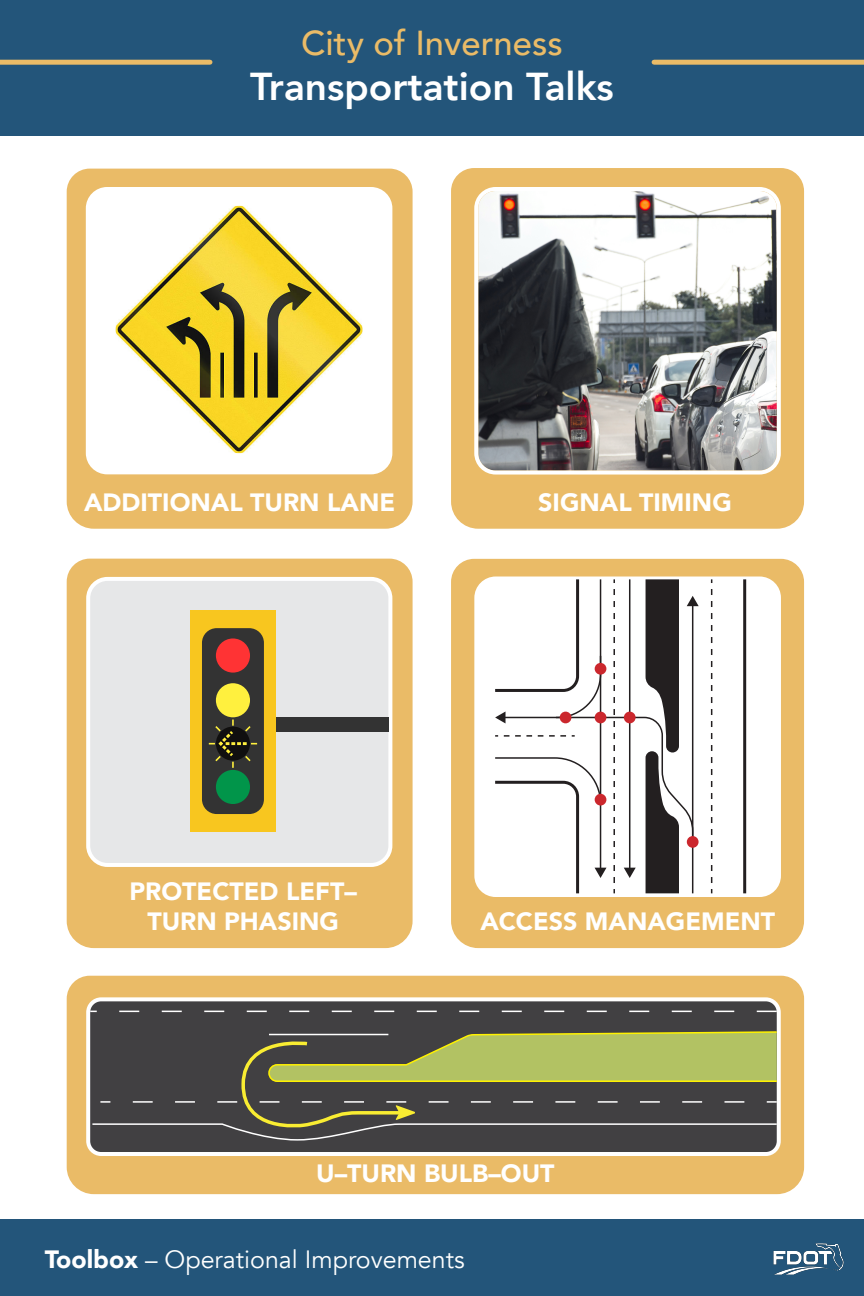
<style>
.page{position:relative;width:864px;height:1296px;background:#fff}
.page>*{position:absolute;margin:0;border:0;box-sizing:border-box;transform-origin:0 0}
.t1{font:800 38.8px "Avenir";color:#fff}
.t2{font:500 34.6px "Avenir";color:#eabb67}
.t3{font:900 25px/30px "Avenir";color:#fff;text-align:center}
.t4{font:25px "Avenir";color:#fff}
.s1{font-weight:900}
</style>
<div class="page">
<div style="left:451px;top:559px;width:353px;height:389px;background:#eabb67"></div>
<div style="left:67px;top:976px;width:737px;height:218px;background:#eabb67"></div>
<div style="left:451px;top:168px;width:353px;height:361px;background:#eabb67"></div>
<div style="left:67px;top:169px;width:346px;height:360px;background:#eabb67"></div>
<div style="left:67px;top:559px;width:346px;height:389px;background:#eabb67"></div>
<svg style="left:474px;top:577px;width:307px;height:320px"></svg>
<hr style="left:743px;top:579px;width:3px;height:314px;background:#231f20">
<svg style="left:711px;top:579px;width:1px;height:314px"></svg>
<svg style="left:492px;top:579px;width:207px;height:314px"></svg>
<div style="left:595px;top:663px;width:11px;height:12px;background:#cb272d;border-radius:50%"></div>
<div style="left:595px;top:712px;width:11px;height:11px;background:#cb272d;border-radius:50%"></div>
<div style="left:595px;top:794px;width:11px;height:12px;background:#cb272d;border-radius:50%"></div>
<div style="left:687px;top:836px;width:12px;height:12px;background:#cb272d;border-radius:50%"></div>
<div style="left:560px;top:712px;width:11px;height:11px;background:#cb272d;border-radius:50%"></div>
<div style="left:624px;top:712px;width:12px;height:11px;background:#cb272d;border-radius:50%"></div>
<svg style="left:86px;top:187px;width:306px;height:287px"></svg>
<img style="left:116px;top:206px;width:247px;height:247px">
<svg style="left:86px;top:577px;width:306px;height:290px;background:#e7e7e7"></svg>
<svg style="left:86px;top:997px;width:695px;height:159px;fill:#414042"></svg>
<div style="left:276px;top:717px;width:112px;height:14px;background:#333"></div>
<div style="left:190px;top:610px;width:86px;height:222px;background:#f8c61f"></div>
<div style="left:202px;top:628px;width:62px;height:186px;background:#333;border-radius:15px"></div>
<div style="left:216px;top:638px;width:34px;height:35px;background:#ff3334;border-radius:50%"></div>
<div style="left:216px;top:683px;width:34px;height:34px;background:#fff03e;border-radius:50%"></div>
<div style="left:216px;top:770px;width:34px;height:34px;background:#01954a;border-radius:50%"></div>
<svg style="left:209px;top:720px;width:48px;height:48px"></svg>
<svg style="left:474px;top:187px;width:307px;height:288px"></svg>
<svg style="left:91px;top:1031px;width:687px;height:110px;background:#676a4d"></svg>
<hr style="left:269px;top:1034px;width:119px;height:1px;background:#fff">
<svg style="left:90px;top:1011px;width:687px;height:1px"></svg>
<div style="left:0;top:1220px;width:864px;height:76px;background:#23557a"></div>
<img style="left:773px;top:1243px;width:71px;height:32px">
<div style="left:0;top:0;width:864px;height:136px;background:#23557a"></div>
<div style="left:0;top:60px;width:210px;height:5px;background:#eabb67"></div>
<div style="left:654px;top:60px;width:210px;height:5px;background:#eabb67"></div>
<h2 class="t2" style="left:301px;top:13px;width:263px">City of Inverness</h2>
<h1 class="t1" style="left:250px;top:57px;width:365px">Transportation Talks</h1>
<p class="t3" style="left:84px;top:486px;width:313px">ADDITIONAL TURN LANE</p>
<p class="t3" style="left:538px;top:486px;width:195px">SIGNAL TIMING</p>
<p class="t3" style="left:130px;top:876px;width:229px">PROTECTED LEFT–<br>TURN PHASING</p>
<p class="t3" style="left:480px;top:905px;width:296px">ACCESS MANAGEMENT</p>
<p class="t3" style="left:316px;top:1158px;width:240px">U–TURN BULB–OUT</p>
<p class="t4" style="left:45px;top:1244px;width:421px"><span class="s1">Toolbox</span> – Operational Improvements</p>
</div>
